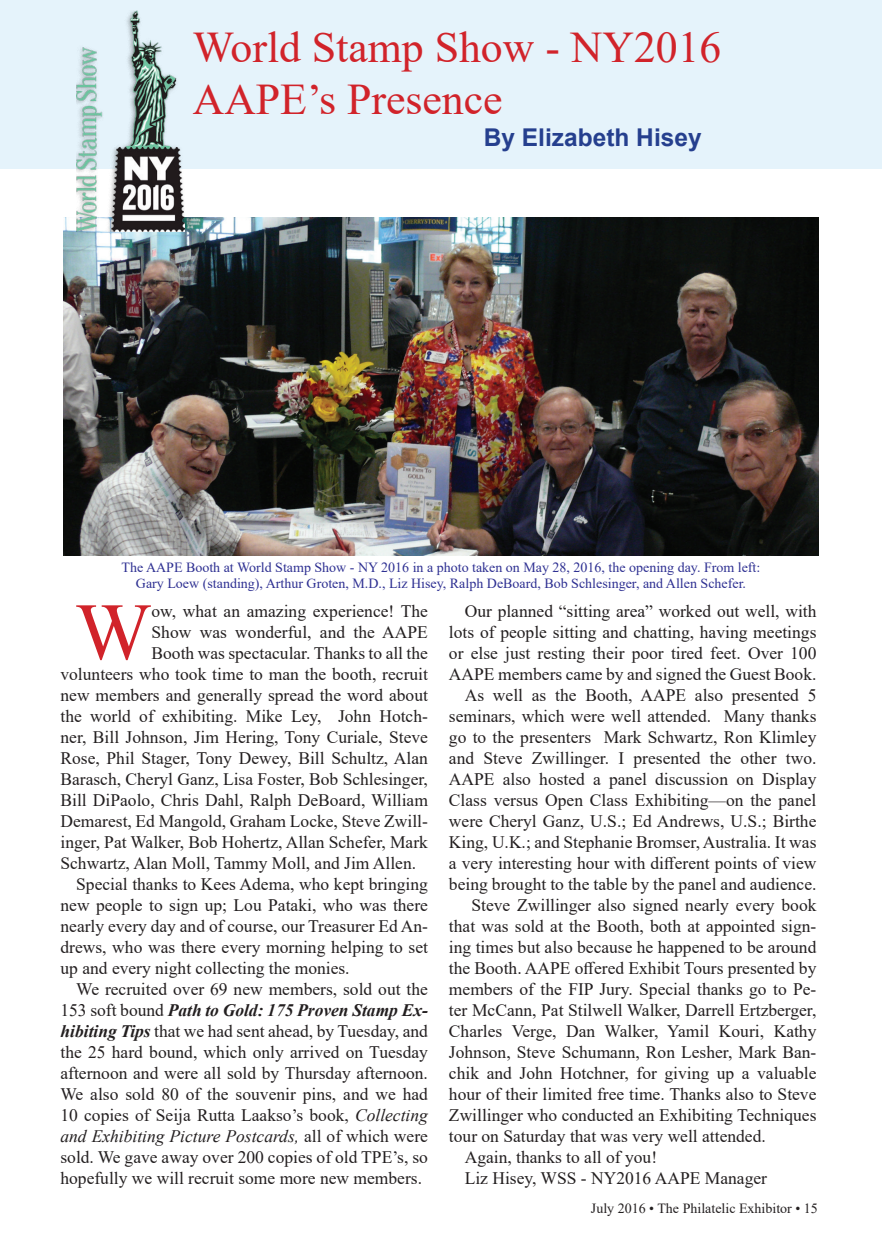
<style>
.page{position:relative;width:882px;height:1260px;background:#fff}
.page>*{position:absolute;margin:0;border:0;box-sizing:border-box;transform-origin:0 0}
.t1{font:80.85px "Times New Roman";color:#d1232a}
.t2{font:43.75px "Times New Roman";color:#d1232a}
.t3{font:700 24.5px "Arial";color:#253f8e}
.t4{font:17.5px/21px "Times New Roman";color:#231f20;text-align:justify}
.t5{font:14px/16.8px "Times New Roman";color:#2e3092;text-align:center}
.t6{font:14px "Times New Roman";color:#231f20}
.s1{font-weight:700;font-style:italic}
.s2{font-style:italic}
</style>
<div class="page">
<div style="left:0;top:0;width:882px;height:169px;background:#e5f3fb"></div>
<img style="left:64px;top:218px;width:754px;height:338px">
<img style="left:77px;top:10px;width:108px;height:222px">
<p class="t2" style="left:193px;top:16px;width:530px">World Stamp Show - NY2016</p>
<p class="t2" style="left:193px;top:69px;width:311px">AAPE’s Presence</p>
<p class="t3" style="left:484px;top:120px;width:219px">By Elizabeth Hisey</p>
<p class="t5" style="left:122px;top:558px;width:640px">The AAPE Booth at World Stamp Show - NY 2016 in a photo taken on May 28, 2016, the opening day. From left:<br>Gary Loew (standing), Arthur Groten, M.D., Liz Hisey, Ralph DeBoard, Bob Schlesinger, and Allen Schefer.</p>
<p class="t1" style="left:75px;top:575px;width:78px">W</p>
<p class="t4" style="left:152px;top:600px;width:278px">ow, what an amazing experience! The</p>
<p class="t4" style="left:152px;top:621px;width:278px">Show was wonderful, and the AAPE</p>
<p class="t4" style="left:152px;top:642px;width:278px">Booth was spectacular. Thanks to all the</p>
<p class="t4" style="left:60px;top:663px;width:369px">volunteers who took time to man the booth, recruit</p>
<p class="t4" style="left:60px;top:684px;width:369px">new members and generally spread the word about</p>
<p class="t4" style="left:60px;top:705px;width:369px">the world of exhibiting. Mike Ley, John Hotch-</p>
<p class="t4" style="left:60px;top:726px;width:369px">ner, Bill Johnson, Jim Hering, Tony Curiale, Steve</p>
<p class="t4" style="left:60px;top:747px;width:369px">Rose, Phil Stager, Tony Dewey, Bill Schultz, Alan</p>
<p class="t4" style="left:60px;top:768px;width:369px">Barasch, Cheryl Ganz, Lisa Foster, Bob Schlesinger,</p>
<p class="t4" style="left:60px;top:789px;width:369px">Bill DiPaolo, Chris Dahl, Ralph DeBoard, William</p>
<p class="t4" style="left:60px;top:810px;width:369px">Demarest, Ed Mangold, Graham Locke, Steve Zwill-</p>
<p class="t4" style="left:60px;top:831px;width:369px">inger, Pat Walker, Bob Hohertz, Allan Schefer, Mark</p>
<p class="t4" style="left:60px;top:852px;width:357px">Schwartz, Alan Moll, Tammy Moll, and Jim Allen.</p>
<p class="t4" style="left:60px;top:873px;width:369px;text-indent:16px">Special thanks to Kees Adema, who kept bringing new people to sign up; Lou Pataki, who was there nearly every day and of course, our Treasurer Ed An&shy;drews, who was there every morning helping to set up and every night collecting the monies.</p>
<p class="t4" style="left:60px;top:978px;width:369px;text-indent:16px">We recruited over 69 new members, sold out the 153 soft bound <span class="s1">Path to Gold: 175 Proven Stamp Ex&shy;hibiting Tips</span> that we had sent ahead, by Tuesday, and the 25 hard bound, which only arrived on Tuesday afternoon and were all sold by Thursday afternoon.<br>We also sold 80 of the souvenir pins, and we had 10 copies of Seija Rutta Laakso’s book, <span class="s2">Collecting and Exhibiting Picture Postcards,</span> all of which were sold. We gave away over 200 copies of old TPE’s, so hopefully we will recruit some more new members.</p>
<p class="t4" style="left:449px;top:600px;width:369px;text-indent:16px">Our planned “sitting area” worked out well, with lots of people sitting and chatting, having meetings or else just resting their poor tired feet. Over 100<br>AAPE members came by and signed the Guest Book.</p>
<p class="t4" style="left:449px;top:684px;width:369px;text-indent:16px">As well as the Booth, AAPE also presented 5 seminars, which were well attended. Many thanks go to the presenters Mark Schwartz, Ron Klimley and Steve Zwillinger. I presented the other two.<br>AAPE also hosted a panel discussion on Display Class versus Open Class Exhibiting—on the panel were Cheryl Ganz, U.S.; Ed Andrews, U.S.; Birthe King, U.K.; and Stephanie Bromser, Australia. It was a very interesting hour with different points of view being brought to the table by the panel and audience.</p>
<p class="t4" style="left:449px;top:894px;width:369px;text-indent:23px">Steve Zwillinger also signed nearly every book that was sold at the Booth, both at appointed sign&shy;ing times but also because he happened to be around the Booth. AAPE offered Exhibit Tours presented by members of the FIP Jury. Special thanks go to Pe&shy;ter McCann, Pat Stilwell Walker, Darrell Ertzberger, Charles Verge, Dan Walker, Yamil Kouri, Kathy Johnson, Steve Schumann, Ron Lesher, Mark Ban&shy;chik and John Hotchner, for giving up a valuable hour of their limited free time. Thanks also to Steve Zwillinger who conducted an Exhibiting Techniques tour on Saturday that was very well attended.</p>
<p class="t4" style="left:465px;top:1146px;width:194px">Again, thanks to all of you!</p>
<p class="t4" style="left:465px;top:1167px;width:304px">Liz Hisey, WSS - NY2016 AAPE Manager</p>
<p class="t6" style="left:591px;top:1198px;width:228px">July 2016 • The Philatelic Exhibitor • 15</p>
</div>
